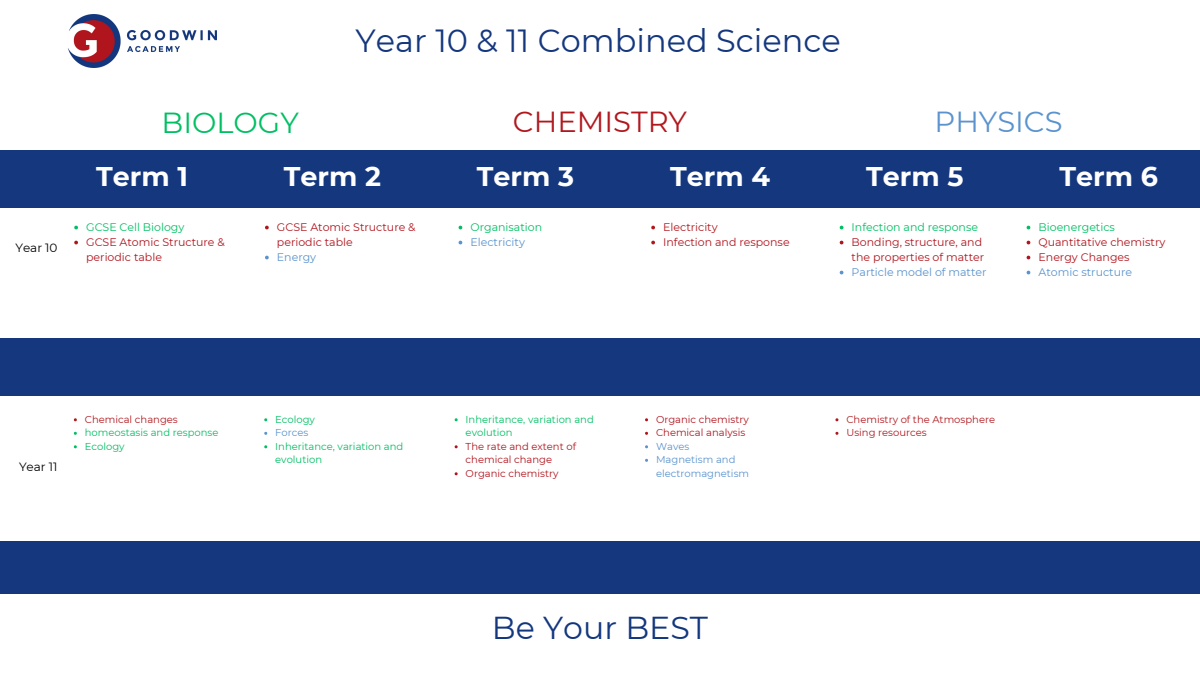
<style>
.page{position:relative;width:1200px;height:675px;background:#fff}
.page>*{position:absolute;margin:0;border:0;box-sizing:border-box;transform-origin:0 0}
.t1{font:32px "Montserrat";color:#14377d}
.t2{font:31.7px "Montserrat";color:#13377e}
.t3{font:29px "Montserrat";color:#b1181e}
.t4{font:29px "Montserrat";color:#00bf63}
.t5{font:29px "Montserrat";color:#5a93ce}
.t6{font:700 27px "Montserrat";color:#fff}
.t7{font:12px "Montserrat";color:#000}
.t8{font:11px/15px "Montserrat";color:#b0151e}
.t9{font:11px "Montserrat";color:#00bf63}
.t10{font:11px "Montserrat";color:#5a93ce}
.t11{font:11px "Montserrat";color:#b1181e}
.t12{font:10px/13.5px "Montserrat";color:#00bf63}
.t13{font:10px/13.5px "Montserrat";color:#b0151e}
.t14{font:10px "Montserrat";color:#b1181e}
.t15{font:10px/13.5px "Montserrat";color:#5a93ce}
</style>
<div class="page">
<div style="left:0;top:150px;width:1199px;height:443px;background:#14377d"></div>
<img style="left:68px;top:14px;width:149px;height:53px">
<div style="left:0;top:208px;width:1200px;height:130px;background:#fff"></div>
<div style="left:0;top:396px;width:1200px;height:144px;background:#fff"></div>
<svg style="left:651px;top:226px;width:4px;height:3px"></svg>
<svg style="left:651px;top:241px;width:4px;height:3px"></svg>
<svg style="left:265px;top:226px;width:4px;height:3px"></svg>
<svg style="left:265px;top:256px;width:4px;height:3px"></svg>
<svg style="left:74px;top:226px;width:4px;height:3px"></svg>
<svg style="left:74px;top:241px;width:4px;height:3px"></svg>
<h2 class="t7" style="left:15px;top:241px;width:44px">Year 10</h2>
<h1 class="t1" style="left:356px;top:21px;width:487px">Year 10 &amp; 11 Combined Science</h1>
<h4 class="t4" style="left:162px;top:105px;width:139px">BIOLOGY</h4>
<p class="t3" style="left:513px;top:104px;width:176px">CHEMISTRY</p>
<p class="t5" style="left:935px;top:104px;width:130px">PHYSICS</p>
<h3 class="t6" style="left:96px;top:160px;width:93px">Term 1</h3>
<h3 class="t6" style="left:284px;top:160px;width:99px">Term 2</h3>
<h3 class="t6" style="left:477px;top:160px;width:99px">Term 3</h3>
<h3 class="t6" style="left:670px;top:160px;width:101px">Term 4</h3>
<h3 class="t6" style="left:866px;top:160px;width:99px">Term 5</h3>
<h3 class="t6" style="left:1059px;top:160px;width:100px">Term 6</h3>
<h4 class="t9" style="left:86px;top:220px;width:100px">GCSE Cell Biology</h4>
<p class="t8" style="left:86px;top:234px;width:140px">GCSE Atomic Structure &amp; periodic table</p>
<p class="t8" style="left:277px;top:219px;width:140px">GCSE Atomic Structure &amp; periodic table</p>
<p class="t10" style="left:277px;top:250px;width:41px">Energy</p>
<p class="t9" style="left:471px;top:220px;width:73px">Organisation</p>
<p class="t10" style="left:471px;top:235px;width:56px">Electricity</p>
<p class="t11" style="left:663px;top:220px;width:56px">Electricity</p>
<p class="t8" style="left:663px;top:234px;width:128px">Infection and response</p>
<p class="t9" style="left:852px;top:220px;width:128px">Infection and response</p>
<p class="t8" style="left:852px;top:234px;width:134px">Bonding, structure, and the properties of matter</p>
<p class="t10" style="left:852px;top:265px;width:136px">Particle model of matter</p>
<p class="t9" style="left:1039px;top:220px;width:78px">Bioenergetics</p>
<p class="t8" style="left:1039px;top:234px;width:128px">Quantitative chemistry</p>
<p class="t8" style="left:1039px;top:249px;width:93px">Energy Changes</p>
<p class="t10" style="left:1039px;top:265px;width:95px">Atomic structure</p>
<h1 class="t7" style="left:19px;top:459px;width:40px">Year 11</h1>
<p class="t14" style="left:85px;top:413px;width:94px">Chemical changes</p>
<p class="t12" style="left:85px;top:426px;width:135px">homeostasis and response</p>
<p class="t12" style="left:85px;top:439px;width:41px">Ecology</p>
<p class="t12" style="left:275px;top:412px;width:41px">Ecology</p>
<p class="t15" style="left:275px;top:426px;width:35px">Forces</p>
<p class="t12" style="left:275px;top:439px;width:130px">Inheritance, variation and evolution</p>
<p class="t12" style="left:466px;top:412px;width:130px">Inheritance, variation and evolution</p>
<p class="t13" style="left:466px;top:439px;width:112px">The rate and extent of chemical change</p>
<p class="t13" style="left:466px;top:466px;width:94px">Organic chemistry</p>
<p class="t13" style="left:656px;top:412px;width:94px">Organic chemistry</p>
<p class="t13" style="left:656px;top:426px;width:91px">Chemical analysis</p>
<p class="t15" style="left:656px;top:439px;width:35px">Waves</p>
<p class="t15" style="left:656px;top:453px;width:95px">Magnetism and electromagnetism</p>
<h1 class="t2" style="left:492px;top:609px;width:218px">Be Your BEST</h1>
<p class="t14" style="left:846px;top:413px;width:150px">Chemistry of the Atmosphere</p>
<h2 class="t14" style="left:846px;top:427px;width:82px">Using resources</h2>
</div>
